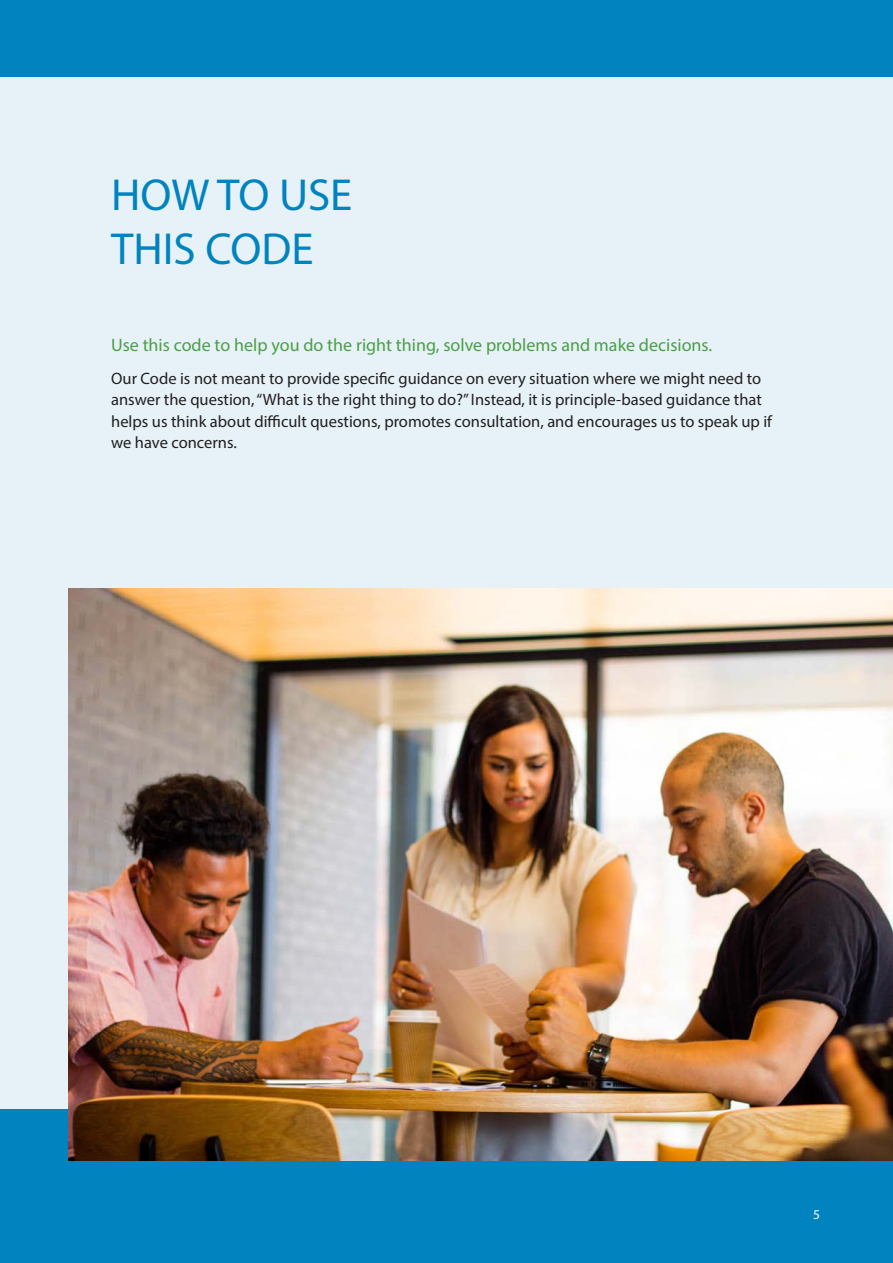
<style>
.page{position:relative;width:893px;height:1263px;background:#e6f2f8}
.page>*{position:absolute;margin:0;border:0;box-sizing:border-box;transform-origin:0 0}
.t1{font:45px/54px "Myriad Pro";color:#0083bf}
.t2{font:18px "Myriad Pro";color:#4b9f45}
.t3{font:16.5px/21px "Myriad Pro";color:#231f20}
.t4{font:13.5px "Myriad Pro";color:#fff}
</style>
<div class="page">
<div style="left:0;top:1110px;width:893px;height:153px;background:#0083bf"></div>
<div style="left:0;top:0;width:893px;height:77px;background:#0083bf"></div>
<img style="left:68px;top:589px;width:825px;height:572px">
<p class="t1" style="left:111px;top:167px;width:243px">HOW TO USE<br>THIS CODE</p>
<p class="t2" style="left:111px;top:334px;width:603px">Use this code to help you do the right thing, solve problems and make decisions.</p>
<p class="t3" style="left:111px;top:368px;width:662px">Our Code is not meant to provide specific guidance on every situation where we might need to answer the question, “What is the right thing to do?” Instead, it is principle-based guidance that helps us think about difficult questions, promotes consultation, and encourages us to speak up if we have concerns.</p>
<p class="t4" style="left:813px;top:1206px;width:8px">5</p>
</div>
